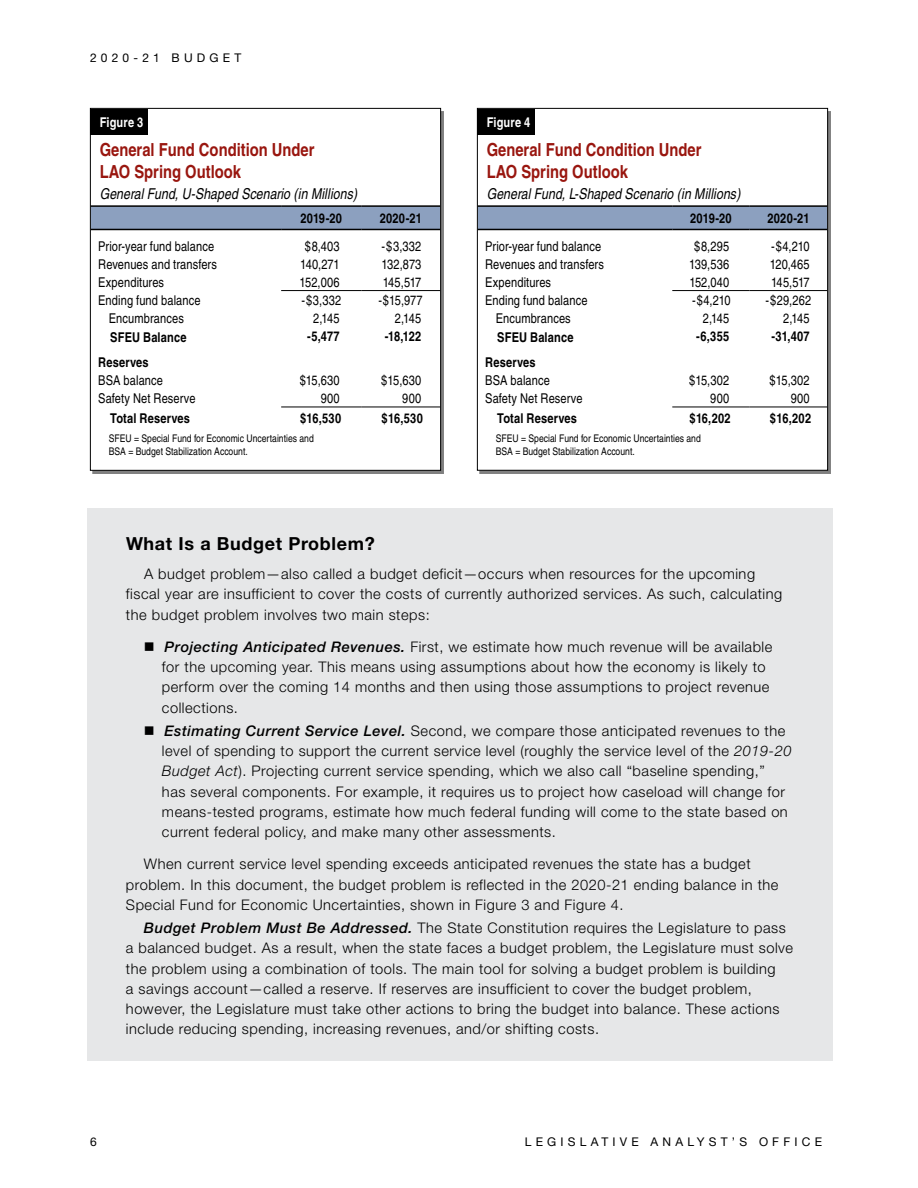
<style>
.page{position:relative;width:918px;height:1188px;background:#fff}
.page>*{position:absolute;margin:0;border:0;box-sizing:border-box;transform-origin:0 0}
.t1{font:700 condensed 18px/21.6px "Helvetica";color:#99160f}
.t2{font:700 18px "Helvetica Neue LT";letter-spacing:.035em;color:#000}
.t3{font:italic condensed 15px "Helvetica";letter-spacing:.005em;color:#000}
.t4{font:300 14.7px/20.2px "Helvetica Neue LT";letter-spacing:.035em;color:#000}
.t5{font:condensed 13.5px "Helvetica";letter-spacing:.01em;color:#000}
.t6{font:700 condensed 13.5px "Helvetica";letter-spacing:.015em;color:#000}
.t7{font:700 condensed 13.5px "Helvetica";letter-spacing:.01em;color:#fff}
.t8{font:12px "Helvetica Neue LT";letter-spacing:.35em;color:#000}
.t9{font:condensed 10.5px/12.6px "Helvetica";color:#000}
.s1{font-weight:500;font-style:italic}
.s2{font-style:italic}
</style>
<div class="page">
<div style="left:87px;top:509px;width:745px;height:552px;background:#e6e7e8"></div>
<svg style="left:90px;top:108px;width:351px;height:363px"></svg>
<svg style="left:477px;top:108px;width:351px;height:363px"></svg>
<p class="t8" style="left:90px;top:50px;width:153px">2020-21 BUDGET</p>
<p class="t7" style="left:100px;top:114px;width:45px">Figure 3</p>
<p class="t1" style="left:100px;top:139px;width:216px">General Fund Condition Under<br>LAO Spring Outlook</p>
<p class="t3" style="left:100px;top:185px;width:259px">General Fund, U-Shaped Scenario (in Millions)</p>
<p class="t6" style="left:300px;top:210px;width:43px">2019‑20</p>
<p class="t6" style="left:380px;top:210px;width:44px">2020‑21</p>
<p class="t5" style="left:98px;top:238px;width:118px">Prior-year fund balance</p>
<p class="t5" style="left:305px;top:238px;width:36px">$8,403</p>
<p class="t5" style="left:382px;top:238px;width:41px">-$3,332</p>
<p class="t5" style="left:98px;top:256px;width:120px">Revenues and transfers</p>
<p class="t5" style="left:300px;top:256px;width:41px">140,271</p>
<p class="t5" style="left:382px;top:256px;width:41px">132,873</p>
<p class="t5" style="left:98px;top:274px;width:67px">Expenditures</p>
<p class="t5" style="left:300px;top:274px;width:42px">152,006</p>
<p class="t5" style="left:383px;top:274px;width:40px">145,517</p>
<p class="t5" style="left:98px;top:292px;width:104px">Ending fund balance</p>
<p class="t5" style="left:302px;top:292px;width:41px">-$3,332</p>
<p class="t5" style="left:378px;top:292px;width:46px">-$15,977</p>
<p class="t5" style="left:109px;top:310px;width:77px">Encumbrances</p>
<p class="t5" style="left:313px;top:310px;width:28px">2,145</p>
<p class="t5" style="left:395px;top:310px;width:28px">2,145</p>
<p class="t6" style="left:110px;top:329px;width:78px">SFEU Balance</p>
<p class="t6" style="left:307px;top:328px;width:34px">-5,477</p>
<p class="t6" style="left:385px;top:328px;width:38px">-18,122</p>
<p class="t6" style="left:98px;top:354px;width:52px">Reserves</p>
<p class="t5" style="left:98px;top:373px;width:66px">BSA balance</p>
<p class="t5" style="left:300px;top:373px;width:42px">$15,630</p>
<p class="t5" style="left:381px;top:373px;width:42px">$15,630</p>
<p class="t5" style="left:98px;top:391px;width:99px">Safety Net Reserve</p>
<p class="t5" style="left:321px;top:391px;width:21px">900</p>
<p class="t5" style="left:402px;top:391px;width:21px">900</p>
<p class="t6" style="left:110px;top:410px;width:81px">Total Reserves</p>
<p class="t6" style="left:300px;top:410px;width:43px">$16,530</p>
<p class="t6" style="left:382px;top:410px;width:43px">$16,530</p>
<p class="t9" style="left:109px;top:432px;width:207px">SFEU = Special Fund for Economic Uncertainties and<br>BSA = Budget Stabilization Account.</p>
<p class="t7" style="left:487px;top:114px;width:45px">Figure 4</p>
<p class="t1" style="left:487px;top:139px;width:216px">General Fund Condition Under<br>LAO Spring Outlook</p>
<p class="t3" style="left:487px;top:185px;width:255px">General Fund, L-Shaped Scenario (in Millions)</p>
<p class="t6" style="left:690px;top:210px;width:43px">2019‑20</p>
<p class="t6" style="left:767px;top:210px;width:44px">2020‑21</p>
<p class="t5" style="left:485px;top:238px;width:118px">Prior-year fund balance</p>
<p class="t5" style="left:694px;top:238px;width:37px">$8,295</p>
<p class="t5" style="left:771px;top:238px;width:40px">-$4,210</p>
<p class="t5" style="left:485px;top:256px;width:120px">Revenues and transfers</p>
<p class="t5" style="left:689px;top:256px;width:42px">139,536</p>
<p class="t5" style="left:770px;top:256px;width:41px">120,465</p>
<p class="t5" style="left:485px;top:274px;width:67px">Expenditures</p>
<p class="t5" style="left:689px;top:274px;width:41px">152,040</p>
<p class="t5" style="left:771px;top:274px;width:40px">145,517</p>
<p class="t5" style="left:485px;top:292px;width:104px">Ending fund balance</p>
<p class="t5" style="left:692px;top:292px;width:40px">-$4,210</p>
<p class="t5" style="left:766px;top:292px;width:47px">-$29,262</p>
<p class="t5" style="left:496px;top:310px;width:77px">Encumbrances</p>
<p class="t5" style="left:703px;top:310px;width:28px">2,145</p>
<p class="t5" style="left:783px;top:310px;width:28px">2,145</p>
<p class="t6" style="left:497px;top:329px;width:78px">SFEU Balance</p>
<p class="t6" style="left:696px;top:328px;width:35px">-6,355</p>
<p class="t6" style="left:772px;top:328px;width:40px">-31,407</p>
<p class="t6" style="left:485px;top:354px;width:52px">Reserves</p>
<p class="t5" style="left:485px;top:373px;width:66px">BSA balance</p>
<p class="t5" style="left:689px;top:373px;width:42px">$15,302</p>
<p class="t5" style="left:770px;top:373px;width:42px">$15,302</p>
<p class="t5" style="left:485px;top:391px;width:99px">Safety Net Reserve</p>
<p class="t5" style="left:710px;top:391px;width:21px">900</p>
<p class="t5" style="left:791px;top:391px;width:21px">900</p>
<p class="t6" style="left:497px;top:410px;width:81px">Total Reserves</p>
<p class="t6" style="left:690px;top:410px;width:43px">$16,202</p>
<p class="t6" style="left:770px;top:410px;width:43px">$16,202</p>
<p class="t9" style="left:496px;top:432px;width:207px">SFEU = Special Fund for Economic Uncertainties and<br>BSA = Budget Stabilization Account.</p>
<p class="t2" style="left:126px;top:532px;width:250px">What Is a Budget Problem?</p>
<p class="t4" style="left:126px;top:563px;width:658px;text-indent:18px">A budget problem—also called a budget deficit—occurs when resources for the upcoming fiscal year are insufficient to cover the costs of currently authorized services. As such, calculating the budget problem involves two main steps:</p>
<p class="t4" style="left:162px;top:636px;width:612px"><span class="s1">Projecting Anticipated Revenues.</span> First, we estimate how much revenue will be available for the upcoming year. This means using assumptions about how the economy is likely to perform over the coming 14 months and then using those assumptions to project revenue collections.</p>
<p class="t4" style="left:162px;top:720px;width:631px"><span class="s1">Estimating Current Service Level.</span> Second, we compare those anticipated revenues to the level of spending to support the current service level (roughly the service level of the <span class="s2">2019-20<br>Budget Act</span>). Projecting current service spending, which we also call “baseline spending,” has several components. For example, it requires us to project how caseload will change for means-tested programs, estimate how much federal funding will come to the state based on current federal policy, and make many other assessments.</p>
<p class="t4" style="left:126px;top:854px;width:654px;text-indent:18px">When current service level spending exceeds anticipated revenues the state has a budget problem. In this document, the budget problem is reflected in the 2020-21 ending balance in the<br>Special Fund for Economic Uncertainties, shown in Figure 3 and Figure 4.</p>
<p class="t4" style="left:126px;top:917px;width:669px;text-indent:18px"><span class="s1">Budget Problem Must Be Addressed.</span> The State Constitution requires the Legislature to pass a balanced budget. As a result, when the state faces a budget problem, the Legislature must solve the problem using a combination of tools. The main tool for solving a budget problem is building<br>a savings account—called a reserve. If reserves are insufficient to cover the budget problem, however, the Legislature must take other actions to bring the budget into balance. These actions include reducing spending, increasing revenues, and/or shifting costs.</p>
<p class="t8" style="left:90px;top:1134px;width:8px">6</p>
<p class="t8" style="left:525px;top:1134px;width:299px">LEGISLATIVE ANALYST’S OFFICE</p>
</div>
